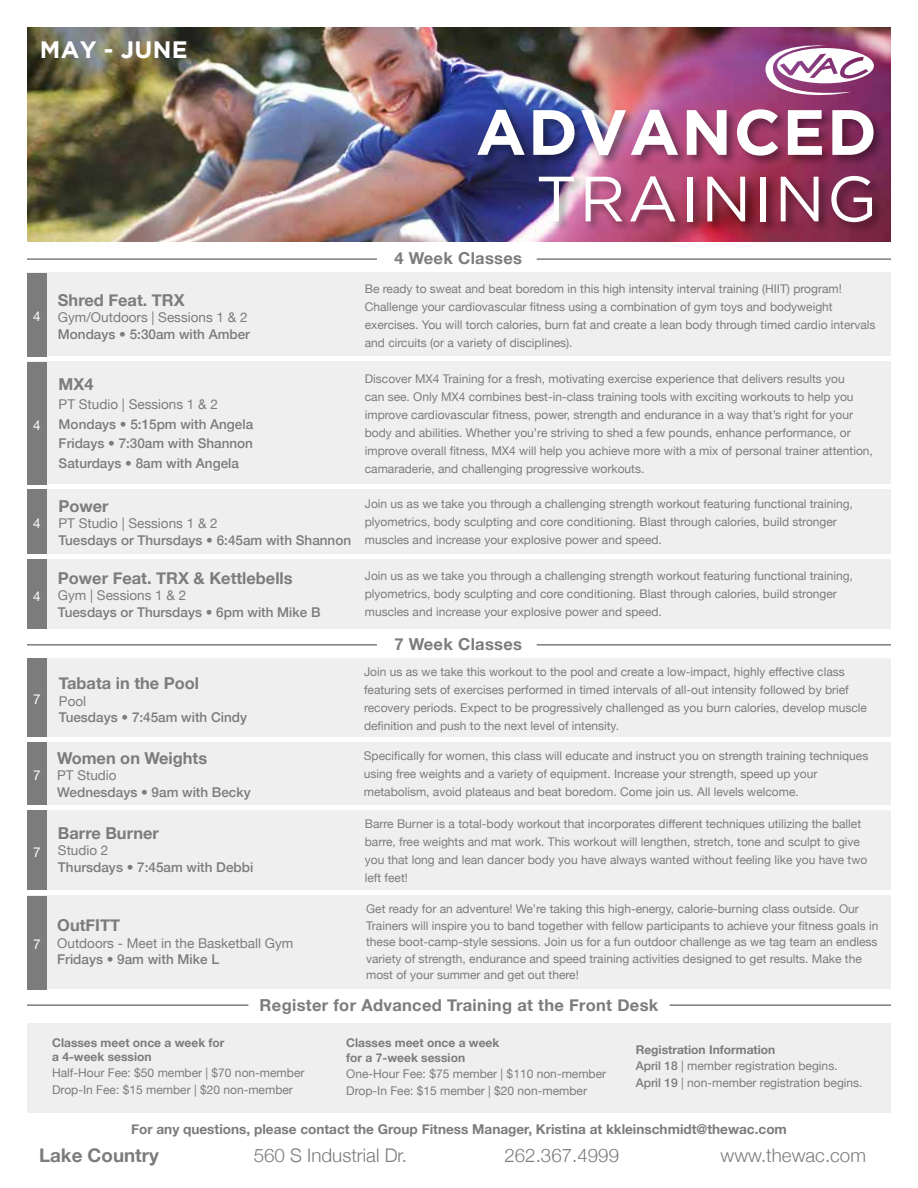
<style>
.page{position:relative;width:918px;height:1188px;background:#fff}
.page>*{position:absolute;margin:0;border:0;box-sizing:border-box;transform-origin:0 0}
.t1{font:700 63.9px "Gotham";letter-spacing:.025em;color:#fff}
.t2{font:63.9px "Gotham";letter-spacing:.035em;color:#fff}
.t3{font:700 23.7px "Gotham";letter-spacing:.015em;color:#fff}
.t4{font:300 18.75px "Helvetica Neue";color:#7c7c7c}
.t5{font:700 18.75px "Helvetica Neue";color:#7c7c7c}
.t6{font:700 16.5px "Helvetica Neue";letter-spacing:.02em;color:#7c7c7c}
.t7{font:700 16.35px "Helvetica Neue";color:#7c7c7c}
.t8{font:700 13.65px "Helvetica Neue";color:#7c7c7c}
.t9{font:500 13.5px/19.5px "Helvetica Neue";color:#7c7c7c;text-align:justify}
.t10{font:13.5px "Helvetica Neue";color:#7c7c7c}
.t11{font:13.5px "Helvetica Neue";color:#fff}
.t12{font:12px/18px "Helvetica Neue";color:#7c7c7c}
.t13{font:700 12px/14.4px "Helvetica Neue";color:#7c7c7c}
.s1{font-weight:700}
.s2{font-weight:500}
</style>
<div class="page">
<img style="left:27px;top:27px;width:864px;height:215px">
<div style="left:27px;top:811px;width:864px;height:79px;background:#efeff0"></div>
<div style="left:27px;top:811px;width:20px;height:79px;background:#7c7c7c"></div>
<div style="left:28px;top:896px;width:863px;height:93px;background:#efeff0"></div>
<div style="left:27px;top:896px;width:20px;height:94px;background:#7c7c7c"></div>
<div style="left:28px;top:273px;width:863px;height:83px;background:#efeff0"></div>
<div style="left:27px;top:273px;width:20px;height:83px;background:#7c7c7c"></div>
<div style="left:28px;top:559px;width:863px;height:70px;background:#efeff0"></div>
<div style="left:27px;top:559px;width:20px;height:70px;background:#7c7c7c"></div>
<div style="left:28px;top:490px;width:863px;height:64px;background:#efeff0"></div>
<div style="left:27px;top:490px;width:20px;height:64px;background:#7c7c7c"></div>
<div style="left:28px;top:658px;width:863px;height:79px;background:#efeff0"></div>
<div style="left:27px;top:659px;width:20px;height:78px;background:#7c7c7c"></div>
<div style="left:27px;top:742px;width:864px;height:63px;background:#efeff0"></div>
<div style="left:27px;top:743px;width:20px;height:62px;background:#7c7c7c"></div>
<div style="left:28px;top:361px;width:863px;height:123px;background:#efeff0"></div>
<div style="left:27px;top:362px;width:20px;height:122px;background:#7c7c7c"></div>
<div style="left:476px;top:107px;width:409px;height:127px;background:#000;opacity:.4"></div>
<svg style="left:765px;top:43px;width:109px;height:55px"></svg>
<hr style="left:537px;top:258px;width:354px;height:2px;background:#7c7c7c">
<hr style="left:27px;top:258px;width:350px;height:2px;background:#7c7c7c">
<hr style="left:537px;top:644px;width:354px;height:2px;background:#7c7c7c">
<hr style="left:27px;top:644px;width:350px;height:2px;background:#7c7c7c">
<hr style="left:27px;top:1004px;width:221px;height:2px;background:#7c7c7c">
<hr style="left:670px;top:1004px;width:221px;height:2px;background:#7c7c7c">
<div style="left:27px;top:1023px;width:864px;height:90px;background:#efeff0"></div>
<h2 class="t3" style="left:40px;top:36px;width:149px">MAY - JUNE</h2>
<p class="t11" style="left:33px;top:307px;width:9px">4</p>
<p class="t11" style="left:33px;top:415px;width:9px">4</p>
<p class="t11" style="left:33px;top:514px;width:9px">4</p>
<p class="t11" style="left:33px;top:586px;width:9px">4</p>
<p class="t11" style="left:33px;top:690px;width:9px">7</p>
<p class="t11" style="left:33px;top:766px;width:9px">7</p>
<p class="t11" style="left:33px;top:842px;width:9px">7</p>
<p class="t11" style="left:33px;top:935px;width:9px">7</p>
<h3 class="t7" style="left:58px;top:287px;width:128px">Shred Feat. TRX</h3>
<p class="t10" style="left:58px;top:308px;width:191px">Gym/Outdoors | Sessions 1 &amp; 2</p>
<p class="t9" style="left:58px;top:323px;width:194px">Mondays • 5:30am with Amber</p>
<h3 class="t7" style="left:59px;top:371px;width:36px">MX4</h3>
<p class="t10" style="left:59px;top:394px;width:161px">PT Studio | Sessions 1 &amp; 2</p>
<p class="t9" style="left:59px;top:413px;width:196px">Mondays • 5:15pm with Angela Fridays • 7:30am with Shannon Saturdays • 8am with Angela</p>
<h3 class="t7" style="left:58px;top:493px;width:52px">Power</h3>
<p class="t10" style="left:58px;top:514px;width:161px">PT Studio | Sessions 1 &amp; 2</p>
<p class="t9" style="left:58px;top:529px;width:294px">Tuesdays or Thursdays • 6:45am with Shannon</p>
<h3 class="t7" style="left:58px;top:565px;width:236px">Power Feat. TRX &amp; Kettlebells</h3>
<p class="t10" style="left:58px;top:586px;width:130px">Gym | Sessions 1 &amp; 2</p>
<p class="t9" style="left:58px;top:601px;width:264px">Tuesdays or Thursdays • 6pm with Mike B</p>
<h3 class="t7" style="left:59px;top:670px;width:142px">Tabata in the Pool</h3>
<p class="t10" style="left:59px;top:691px;width:29px">Pool</p>
<p class="t9" style="left:59px;top:706px;width:190px">Tuesdays • 7:45am with Cindy</p>
<h3 class="t7" style="left:57px;top:745px;width:152px">Women on Weights</h3>
<p class="t10" style="left:57px;top:766px;width:61px">PT Studio</p>
<p class="t9" style="left:57px;top:781px;width:195px">Wednesdays • 9am with Becky</p>
<h3 class="t7" style="left:58px;top:820px;width:102px">Barre Burner</h3>
<p class="t10" style="left:58px;top:841px;width:52px">Studio 2</p>
<p class="t9" style="left:58px;top:856px;width:197px">Thursdays • 7:45am with Debbi</p>
<h3 class="t7" style="left:57px;top:913px;width:64px">OutFITT</h3>
<p class="t10" style="left:57px;top:933px;width:238px">Outdoors - Meet in the Basketball Gym</p>
<p class="t9" style="left:57px;top:949px;width:163px">Fridays • 9am with Mike L</p>
<h1 class="t1" style="left:476px;top:95px;width:403px">ADVANCED</h1>
<h1 class="t2" style="left:536px;top:163px;width:343px">TRAINING</h1>
<h3 class="t6" style="left:394px;top:246px;width:129px">4 Week Classes</h3>
<p class="t12" style="left:365px;top:280px;width:512px">Be ready to sweat and beat boredom in this high intensity interval training (HIIT) program!<br>Challenge your cardiovascular fitness using a combination of gym toys and bodyweight exercises. You will torch calories, burn fat and create a lean body through timed cardio intervals and circuits (or a variety of disciplines).</p>
<p class="t12" style="left:365px;top:371px;width:510px">Discover MX4 Training for a fresh, motivating exercise experience that delivers results you<br>can see. Only MX4 combines best-in-class training tools with exciting workouts to help you improve cardiovascular fitness, power, strength and endurance in a way that’s right for your body and abilities. Whether you’re striving to shed a few pounds, enhance performance, or improve overall fitness, MX4 will help you achieve more with a mix of personal trainer attention, camaraderie, and challenging progressive workouts.</p>
<p class="t12" style="left:365px;top:495px;width:490px">Join us as we take you through a challenging strength workout featuring functional training, plyometrics, body sculpting and core conditioning. Blast through calories, build stronger muscles and increase your explosive power and speed.</p>
<p class="t12" style="left:365px;top:567px;width:490px">Join us as we take you through a challenging strength workout featuring functional training, plyometrics, body sculpting and core conditioning. Blast through calories, build stronger muscles and increase your explosive power and speed.</p>
<h3 class="t6" style="left:394px;top:631px;width:129px">7 Week Classes</h3>
<p class="t12" style="left:364px;top:663px;width:504px">Join us as we take this workout to the pool and create a low-impact, highly effective class featuring sets of exercises performed in timed intervals of all-out intensity followed by brief recovery periods. Expect to be progressively challenged as you burn calories, develop muscle definition and push to the next level of intensity.</p>
<p class="t12" style="left:364px;top:748px;width:506px">Specifically for women, this class will educate and instruct you on strength training techniques using free weights and a variety of equipment. Increase your strength, speed up your metabolism, avoid plateaus and beat boredom. Come join us. All levels welcome.</p>
<p class="t12" style="left:365px;top:815px;width:504px">Barre Burner is a total-body workout that incorporates different techniques utilizing the ballet barre, free weights and mat work. This workout will lengthen, stretch, tone and sculpt to give you that long and lean dancer body you have always wanted without feeling like you have two left feet!</p>
<p class="t12" style="left:366px;top:901px;width:514px;line-height:16.5px">Get ready for an adventure! We’re taking this high-energy, calorie-burning class outside. Our Trainers will inspire you to band together with fellow participants to achieve your fitness goals in these boot-camp-style sessions. Join us for a fun outdoor challenge as we tag team an endless variety of strength, endurance and speed training activities designed to get results. Make the most of your summer and get out there!</p>
<h3 class="t6" style="left:260px;top:992px;width:400px">Register for Advanced Training at the Front Desk</h3>
<p class="t13" style="left:52px;top:1037px;width:174px;line-height:13.5px">Classes meet once a week for a 4-week session</p>
<p class="t12" style="left:52px;top:1066px;width:254px;line-height:16.5px">Half-Hour Fee: $50 member | $70 non-member<br>Drop-In Fee: $15 member | $20 non-member</p>
<p class="t13" style="left:346px;top:1036px;width:155px">Classes meet once a week for a 7-week session</p>
<p class="t12" style="left:346px;top:1067px;width:261px;line-height:16.5px">One-Hour Fee: $75 member | $110 non-member<br>Drop-In Fee: $15 member | $20 non-member</p>
<p class="t12" style="left:636px;top:1042px;width:228px;line-height:16.5px"><span class="s1">Registration Information<br></span><span class="s2">April 18</span> | member registration begins.<br><span class="s2">April 19</span> | non-member registration begins.</p>
<p class="t8" style="left:131px;top:1118px;width:657px">For any questions, please contact the Group Fitness Manager, Kristina at kkleinschmidt@thewac.com</p>
<h3 class="t5" style="left:39px;top:1141px;width:121px">Lake Country</h3>
<h3 class="t4" style="left:254px;top:1140px;width:155px">560 S Industrial Dr.</h3>
<h3 class="t4" style="left:504px;top:1140px;width:116px">262.367.4999</h3>
<h3 class="t4" style="left:720px;top:1140px;width:147px">www.thewac.com</h3>
</div>
